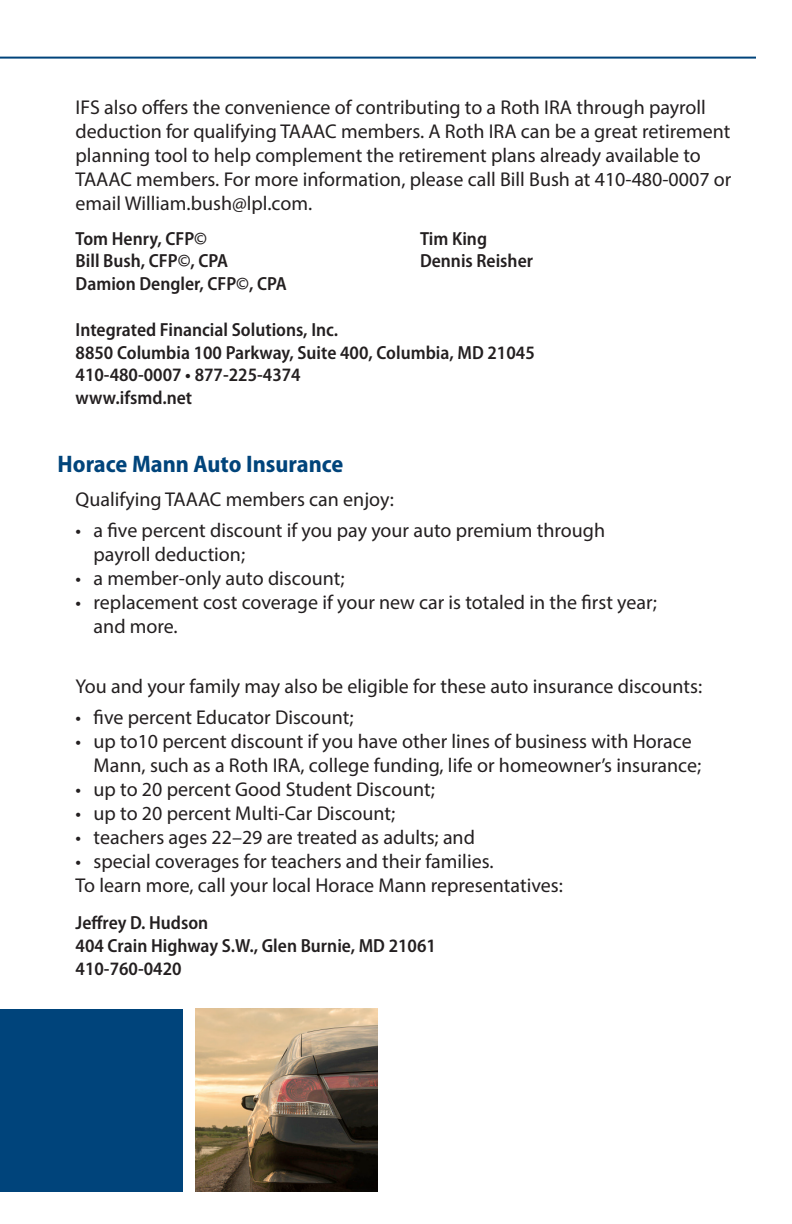
<style>
.page{position:relative;width:792px;height:1224px;background:#fff}
.page>*{position:absolute;margin:0;border:0;box-sizing:border-box;transform-origin:0 0}
.subheader_2{font:700 semi-condensed 24px "Myriad Pro";color:#00447b}
.bullets{font:20px/24px "Myriad Pro";color:#231f20}
.text{font:20px/24px "Myriad Pro";color:#231f20}
.contact_info{font:600 semi-condensed 19px/22.8px "Myriad Pro";color:#231f20}
</style>
<div class="page">
<hr style="left:0;top:57px;width:756px;height:2px;background:#00447b">
<img style="left:196px;top:1009px;width:182px;height:182px">
<div style="left:0;top:1009px;width:182px;height:182px;background:#00447b"></div>
<p class="text" style="left:76px;top:95px;width:657px">IFS also offers the convenience of contributing to a Roth IRA through payroll deduction for qualifying TAAAC members. A Roth IRA can be a great retirement planning tool to help complement the retirement plans already available to TAAAC members. For more information, please call Bill Bush at 410-480-0007 or email William.bush@lpl.com.</p>
<p class="contact_info" style="left:76px;top:227px;width:133px">Tom Henry, CFP©</p>
<p class="contact_info" style="left:76px;top:250px;width:154px">Bill Bush, CFP©, CPA</p>
<p class="contact_info" style="left:76px;top:273px;width:213px">Damion Dengler, CFP©, CPA</p>
<p class="contact_info" style="left:420px;top:227px;width:69px">Tim King</p>
<p class="contact_info" style="left:420px;top:250px;width:115px">Dennis Reisher</p>
<p class="contact_info" style="left:76px;top:318px;width:264px">Integrated Financial Solutions, Inc.</p>
<p class="contact_info" style="left:76px;top:341px;width:461px">8850 Columbia 100 Parkway, Suite 400, Columbia, MD 21045</p>
<p class="contact_info" style="left:76px;top:364px;width:227px">410-480-0007 • 877-225-4374</p>
<p class="contact_info" style="left:76px;top:387px;width:118px">www.ifsmd.net</p>
<p class="subheader_2" style="left:58px;top:451px;width:287px">Horace Mann Auto Insurance</p>
<p class="text" style="left:76px;top:487px;width:320px">Qualifying TAAAC members can enjoy:</p>
<p class="bullets" style="left:94px;top:518px;width:513px;text-indent:-18px">• a five percent discount if you pay your auto premium through payroll deduction;</p>
<p class="bullets" style="left:76px;top:566px;width:270px">• a member-only auto discount;</p>
<p class="bullets" style="left:94px;top:590px;width:565px;text-indent:-18px">• replacement cost coverage if your new car is totaled in the first year; and more.</p>
<p class="text" style="left:76px;top:674px;width:628px">You and your family may also be eligible for these auto insurance discounts:</p>
<p class="bullets" style="left:76px;top:705px;width:279px">• five percent Educator Discount;</p>
<p class="bullets" style="left:94px;top:729px;width:609px;text-indent:-18px">• up to10 percent discount if you have other lines of business with Horace<br>Mann, such as a Roth IRA, college funding, life or homeowner’s insurance;</p>
<p class="bullets" style="left:76px;top:777px;width:361px">• up to 20 percent Good Student Discount;</p>
<p class="bullets" style="left:76px;top:801px;width:321px">• up to 20 percent Multi-Car Discount;</p>
<p class="bullets" style="left:76px;top:825px;width:401px">• teachers ages 22–29 are treated as adults; and</p>
<p class="bullets" style="left:76px;top:849px;width:419px">• special coverages for teachers and their families.</p>
<p class="text" style="left:76px;top:873px;width:489px">To learn more, call your local Horace Mann representatives:</p>
<p class="contact_info" style="left:76px;top:912px;width:362px">Jeffrey D. Hudson<br>404 Crain Highway S.W., Glen Burnie, MD 21061</p>
<p class="contact_info" style="left:76px;top:957px;width:108px">410-760-0420</p>
</div>
